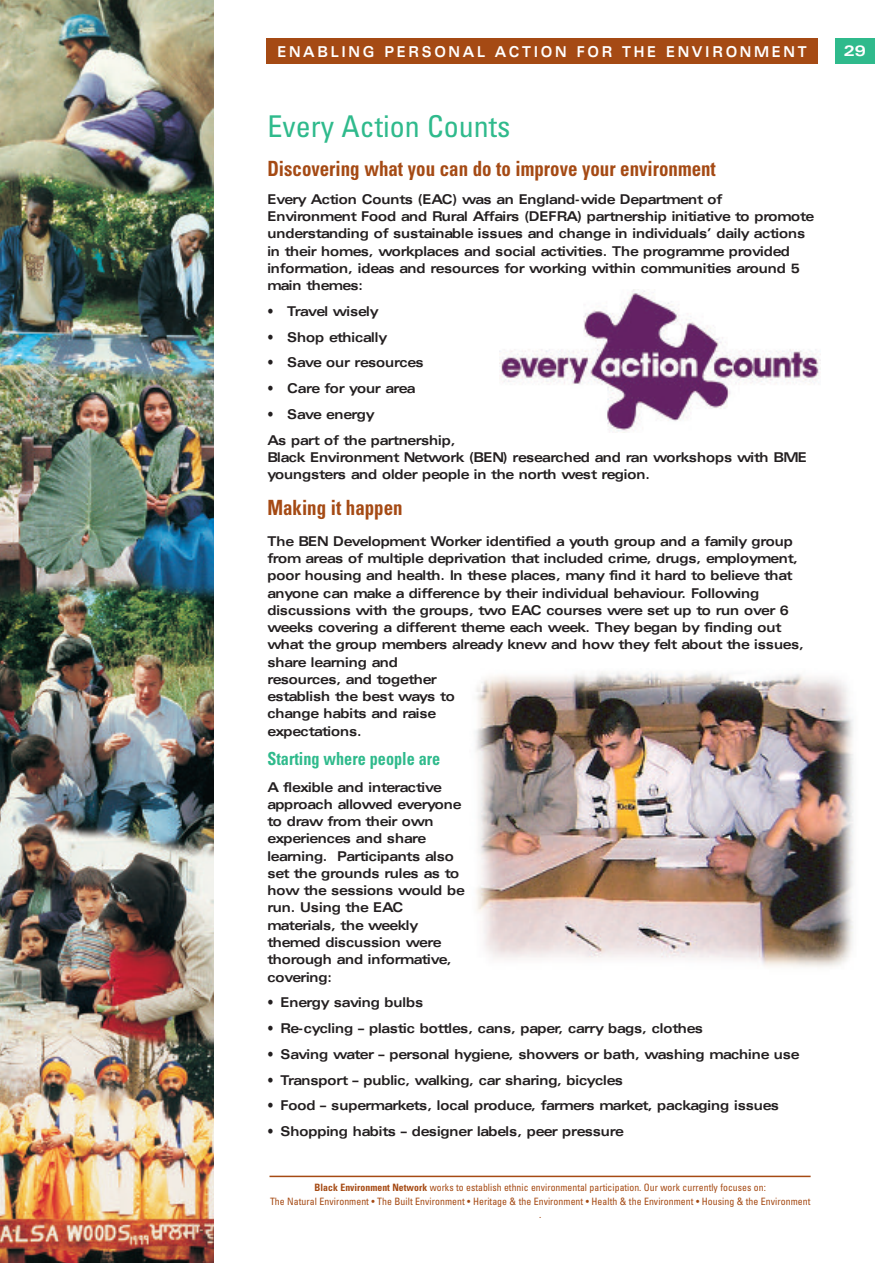
<style>
.page{position:relative;width:893px;height:1263px;background:#fff}
.page>*{position:absolute;margin:0;border:0;box-sizing:border-box;transform-origin:0 0}
.t1{font:condensed 30px "Univers";color:#2fba8c}
.t2{font:700 condensed 21px "Univers";color:#a54a14;scale:.9 1}
.t3{font:700 condensed 18px "Univers";color:#2fba8c;scale:.9 1}
.t4{font:700 expanded 15px "Univers";letter-spacing:.22em;color:#fff;scale:.8 1}
.t5{font:700 expanded 15px "Univers";letter-spacing:.22em;color:#fff}
.t6{font:700 expanded 13.5px/17.2px "Univers";color:#231f20;scale:.9 1}
.t7{font:700 expanded 13.5px/25.8px "Univers";letter-spacing:-.075em;color:#231f20;scale:.9 1}
.t8{font:condensed 10.2px/13.6px "Univers";letter-spacing:.005em;color:#a54a14;text-align:center;scale:.96 1}
.s1{font-weight:700}
</style>
<div class="page">
<hr style="left:269px;top:1176px;width:542px;height:1px;background:#a54a14">
<img style="left:500px;top:289px;width:321px;height:143px">
<div style="left:266px;top:38px;width:552px;height:25px;background:#a54a14"></div>
<img style="left:0;top:0;width:214px;height:1263px">
<div style="left:835px;top:38px;width:40px;height:25px;background:#2fba8c"></div>
<img style="left:475px;top:671px;width:379px;height:297px">
<p class="t4" style="left:277px;top:46px;width:663px">ENABLING PERSONAL ACTION FOR THE ENVIRONMENT</p>
<p class="t5" style="left:844px;top:46px;width:24px">29</p>
<h1 class="t1" style="left:267px;top:115px;width:244px">Every Action Counts</h1>
<h2 class="t2" style="left:267px;top:161px;width:500px">Discovering what you can do to improve your environment</h2>
<p class="t6" style="left:267px;top:192px;width:609px">Every Action Counts (EAC) was an England-wide Department of Environment Food and Rural Affairs (DEFRA) partnership initiative to promote understanding of sustainable issues and change in individuals’ daily actions in their homes, workplaces and social activities. The programme provided information, ideas and resources for working within communities around 5 main themes:</p>
<p class="t7" style="left:267px;top:299px;width:125px">• Travel wisely</p>
<p class="t6" style="left:267px;top:329px;width:135px">• Shop ethically</p>
<p class="t6" style="left:267px;top:355px;width:175px">• Save our resources</p>
<p class="t7" style="left:267px;top:377px;width:167px">• Care for your area</p>
<p class="t7" style="left:267px;top:402px;width:210px">• Save energy<br>As part of the partnership,</p>
<p class="t7" style="left:267px;top:450px;width:601px;line-height:17.2px">Black Environment Network (BEN) researched and ran workshops with BME youngsters and older people in the north west region.</p>
<h2 class="t2" style="left:267px;top:499px;width:152px">Making it happen</h2>
<p class="t6" style="left:267px;top:534px;width:597px">The BEN Development Worker identified a youth group and a family group from areas of multiple deprivation that included crime, drugs, employment, poor housing and health. In these places, many find it hard to believe that anyone can make a difference by their individual behaviour. Following discussions with the groups, two EAC courses were set up to run over 6 weeks covering a different theme each week. They began by finding out what the group members already knew and how they felt about the issues, share learning and<br>resources, and together<br>establish the best ways to<br>change habits and raise<br>expectations.</p>
<h3 class="t3" style="left:267px;top:752px;width:194px">Starting where people are</h3>
<p class="t6" style="left:267px;top:779px;width:221px">A flexible and interactive approach allowed everyone to draw from their own experiences and share learning. Participants also set the grounds rules as to how the sessions would be run. Using the EAC materials, the weekly themed discussion were thorough and informative, covering:</p>
<p class="t6" style="left:267px;top:995px;width:175px">• Energy saving bulbs</p>
<p class="t6" style="left:267px;top:1021px;width:485px">• Re-cycling – plastic bottles, cans, paper, carry bags, clothes</p>
<p class="t6" style="left:267px;top:1046px;width:593px">• Saving water – personal hygiene, showers or bath, washing machine use</p>
<p class="t6" style="left:267px;top:1072px;width:397px">• Transport – public, walking, car sharing, bicycles</p>
<p class="t7" style="left:267px;top:1094px;width:570px">• Food – supermarkets, local produce, farmers market, packaging issues</p>
<p class="t6" style="left:267px;top:1124px;width:398px">• Shopping habits – designer labels, peer pressure</p>
<p class="t8" style="left:270px;top:1181px;width:564px"><span class="s1">Black Environment Network</span> works to establish ethnic environmental participation. Our work currently focuses on:<br>The Natural Environment • The Built Environment • Heritage &amp; the Environment • Health &amp; the Environment • Housing &amp; the Environment .</p>
</div>
